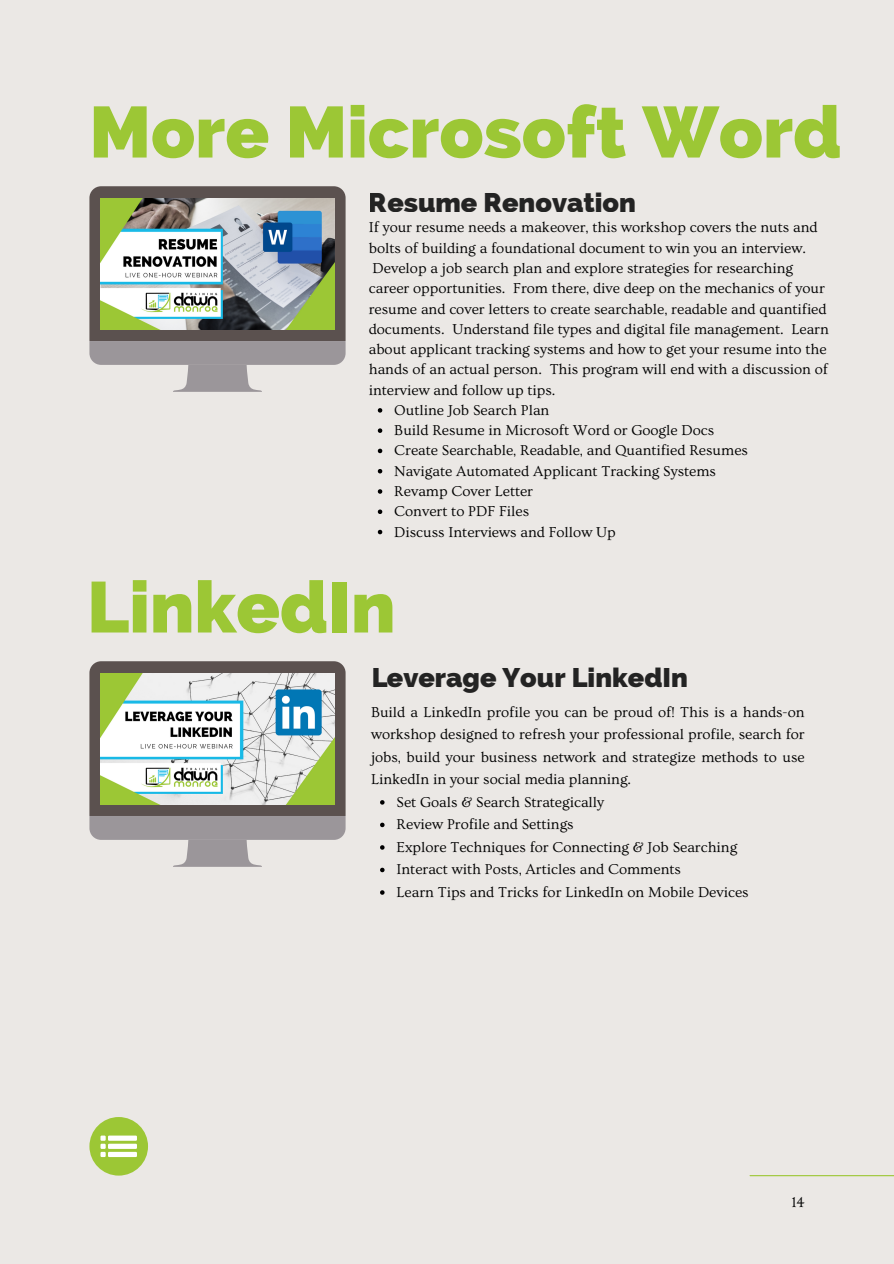
<style>
.page{position:relative;width:894px;height:1264px;background:#fff}
.page>*{position:absolute;margin:0;border:0;box-sizing:border-box;transform-origin:0 0}
.t1{font:800 72px "Raleway";color:#9cc735}
.t2{font:800 71.7px "Raleway";color:#9cc735}
.t3{font:800 27px "Raleway";color:#000}
.t4{font:15px/20.2px "Ovo";color:#000}
</style>
<div class="page">
<div style="left:0;top:0;width:893px;height:1263px;background:#ebe8e5"></div>
<svg style="left:89px;top:186px;width:256px;height:206px"></svg>
<img style="left:100px;top:198px;width:234px;height:132px">
<svg style="left:377px;top:408px;width:5px;height:4px"></svg>
<svg style="left:377px;top:428px;width:5px;height:5px"></svg>
<svg style="left:377px;top:448px;width:5px;height:5px"></svg>
<svg style="left:377px;top:469px;width:5px;height:4px"></svg>
<svg style="left:377px;top:489px;width:5px;height:5px"></svg>
<svg style="left:377px;top:509px;width:5px;height:5px"></svg>
<svg style="left:377px;top:530px;width:5px;height:4px"></svg>
<hr style="left:749px;top:1175px;width:144px;height:1px;background:#9cc735">
<svg style="left:89px;top:661px;width:256px;height:206px"></svg>
<img style="left:100px;top:673px;width:234px;height:131px">
<svg style="left:380px;top:800px;width:4px;height:4px"></svg>
<svg style="left:380px;top:822px;width:4px;height:5px"></svg>
<svg style="left:380px;top:845px;width:4px;height:4px"></svg>
<svg style="left:380px;top:867px;width:4px;height:5px"></svg>
<svg style="left:380px;top:890px;width:4px;height:4px"></svg>
<div style="left:89px;top:1116px;width:59px;height:59px;background:#9cc735;border-radius:50%"></div>
<div style="left:108px;top:1143px;width:29px;height:5px;background:#fff"></div>
<div style="left:108px;top:1135px;width:29px;height:5px;background:#fff"></div>
<div style="left:108px;top:1151px;width:29px;height:5px;background:#fff"></div>
<svg style="left:100px;top:1135px;width:6px;height:21px"></svg>
<p class="t1" style="left:89px;top:90px;width:753px">More Microsoft Word</p>
<h3 class="t3" style="left:368px;top:186px;width:268px">Resume Renovation</h3>
<p class="t4" style="left:368px;top:218px;width:461px">If your resume needs a makeover, this workshop covers the nuts and bolts of building a foundational document to win you an interview.<br>Develop a job search plan and explore strategies for researching career opportunities. From there, dive deep on the mechanics of your resume and cover letters to create searchable, readable and quantified documents. Understand file types and digital file management. Learn about applicant tracking systems and how to get your resume into the hands of an actual person. This program will end with a discussion of interview and follow up tips.</p>
<p class="t4" style="left:394px;top:400px;width:156px">Outline Job Search Plan</p>
<p class="t4" style="left:394px;top:420px;width:321px">Build Resume in Microsoft Word or Google Docs</p>
<p class="t4" style="left:394px;top:441px;width:355px">Create Searchable, Readable, and Quantified Resumes</p>
<p class="t4" style="left:394px;top:461px;width:323px">Navigate Automated Applicant Tracking Systems</p>
<p class="t4" style="left:394px;top:481px;width:140px">Revamp Cover Letter</p>
<p class="t4" style="left:394px;top:501px;width:136px">Convert to PDF Files</p>
<p class="t4" style="left:394px;top:522px;width:223px">Discuss Interviews and Follow Up</p>
<p class="t2" style="left:87px;top:565px;width:310px">LinkedIn</p>
<h3 class="t3" style="left:371px;top:661px;width:318px">Leverage Your LinkedIn</h3>
<p class="t4" style="left:371px;top:701px;width:435px;line-height:22.5px;text-align:justify">Build a LinkedIn profile you can be proud of! This is a hands-on workshop designed to refresh your professional profile, search for jobs, build your business network and strategize methods to use LinkedIn in your social media planning.</p>
<p class="t4" style="left:396px;top:792px;width:209px">Set Goals &amp; Search Strategically</p>
<p class="t4" style="left:396px;top:814px;width:178px">Review Profile and Settings</p>
<p class="t4" style="left:396px;top:837px;width:342px">Explore Techniques for Connecting &amp; Job Searching</p>
<p class="t4" style="left:396px;top:859px;width:286px">Interact with Posts, Articles and Comments</p>
<p class="t4" style="left:396px;top:882px;width:353px">Learn Tips and Tricks for LinkedIn on Mobile Devices</p>
<p class="t4" style="left:791px;top:1191px;width:15px">14</p>
</div>
